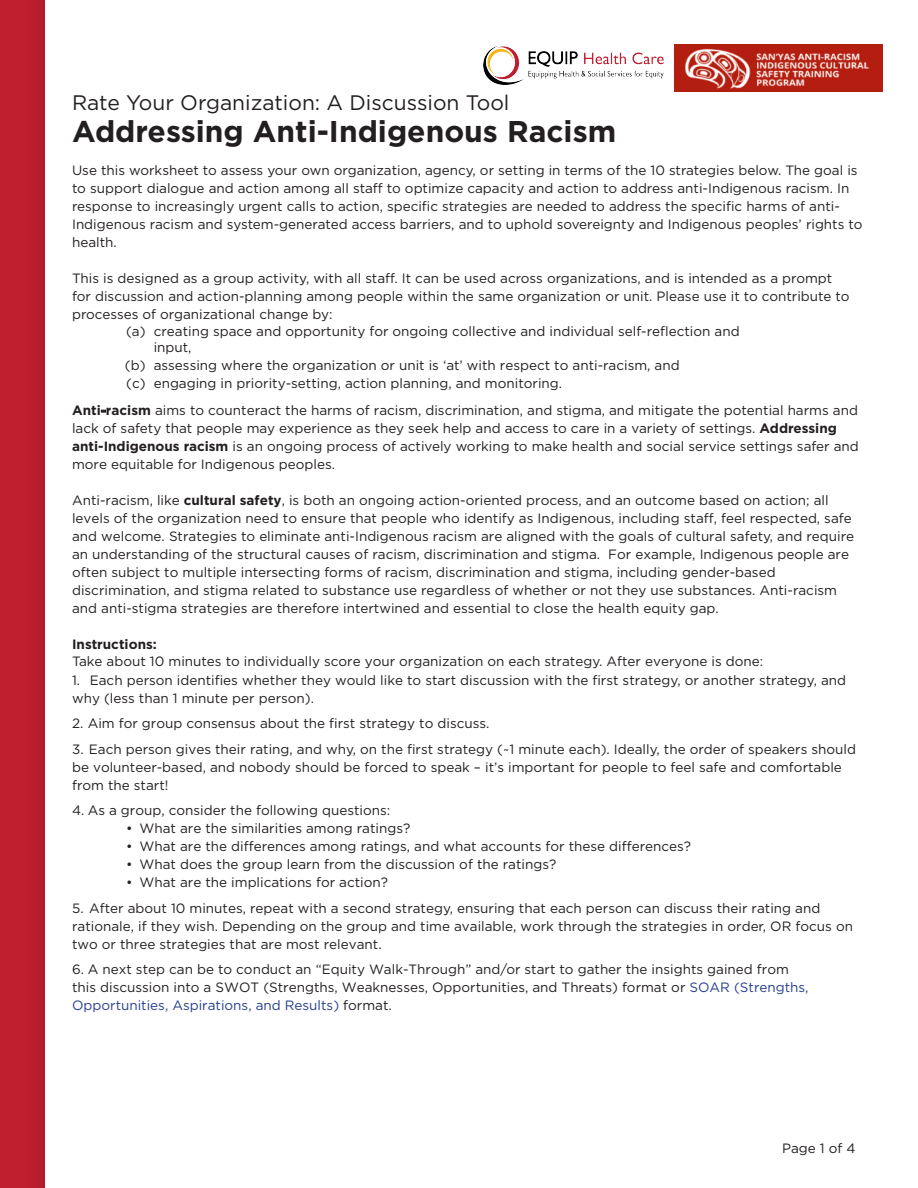
<style>
.page{position:relative;width:918px;height:1188px;background:#fff}
.page>*{position:absolute;margin:0;border:0;box-sizing:border-box;transform-origin:0 0}
.EQUIP_body_text{font:700 30px "Gotham";color:#231f20}
.Main_Subtitle_Headin{font:21px "Gotham";color:#231f20}
.EQUIP_body_text-2{font:13.5px/18px "Gotham";color:#231f20}
.t1{font:13.5px "Gotham";color:#221e1f}
.s1{font-weight:700}
.s2{color:#253f8e}
</style>
<div class="page">
<div style="left:0;top:0;width:45px;height:1188px;background:#bf1f2e"></div>
<img style="left:483px;top:46px;width:180px;height:39px">
<img style="left:675px;top:44px;width:207px;height:47px">
<p class="Main_Subtitle_Headin" style="left:72px;top:89px;width:439px">Rate Your Organization: A Discussion Tool</p>
<p class="EQUIP_body_text" style="left:72px;top:112px;width:546px">Addressing Anti-Indigenous Racism</p>
<p class="EQUIP_body_text-2" style="left:72px;top:161px;width:792px">Use this worksheet to assess your own organization, agency, or setting in terms of the 10 strategies below. The goal is to support dialogue and action among all staff to optimize capacity and action to address anti-Indigenous racism. In response to increasingly urgent calls to action, specific strategies are needed to address the specific harms of anti-Indigenous racism and system-generated access barriers, and to uphold sovereignty and Indigenous peoples’ rights to health.</p>
<p class="EQUIP_body_text-2" style="left:72px;top:269px;width:779px">This is designed as a group activity, with all staff. It can be used across organizations, and is intended as a prompt for discussion and action-planning among people within the same organization or unit. Please use it to contribute to processes of organizational change by:</p>
<p class="EQUIP_body_text-2" style="left:154px;top:323px;width:587px;line-height:16.2px;text-indent:-28px">(a) creating space and opportunity for ongoing collective and individual self-reflection and input,</p>
<p class="EQUIP_body_text-2" style="left:125px;top:356px;width:556px">(b) assessing where the organization or unit is ‘at’ with respect to anti-racism, and (c) engaging in priority-setting, action planning, and monitoring.</p>
<p class="EQUIP_body_text-2" style="left:72px;top:401px;width:788px"><span class="s1">Anti-racism</span> aims to counteract the harms of racism, discrimination, and stigma, and mitigate the potential harms and lack of safety that people may experience as they seek help and access to care in a variety of settings. <span class="s1">Addressing anti-Indigenous racism</span> is an ongoing process of actively working to make health and social service settings safer and more equitable for Indigenous peoples.</p>
<p class="EQUIP_body_text-2" style="left:72px;top:491px;width:784px">Anti-racism, like <span class="s1">cultural safety</span>, is both an ongoing action-oriented process, and an outcome based on action; all levels of the organization need to ensure that people who identify as Indigenous, including staff, feel respected, safe and welcome. Strategies to eliminate anti-Indigenous racism are aligned with the goals of cultural safety, and require an understanding of the structural causes of racism, discrimination and stigma. For example, Indigenous people are often subject to multiple intersecting forms of racism, discrimination and stigma, including gender-based discrimination, and stigma related to substance use regardless of whether or not they use substances. Anti-racism and anti-stigma strategies are therefore intertwined and essential to close the health equity gap.</p>
<p class="EQUIP_body_text-2" style="left:72px;top:635px;width:693px;line-height:17.1px"><span class="s1">Instructions:<br></span>Take about 10 minutes to individually score your organization on each strategy. After everyone is done:</p>
<p class="EQUIP_body_text-2" style="left:72px;top:671px;width:776px">1. Each person identifies whether they would like to start discussion with the first strategy, or another strategy, and why (less than 1 minute per person).</p>
<p class="EQUIP_body_text-2" style="left:72px;top:714px;width:419px">2. Aim for group consensus about the first strategy to discuss.</p>
<p class="EQUIP_body_text-2" style="left:72px;top:740px;width:786px">3. Each person gives their rating, and why, on the first strategy (~1 minute each). Ideally, the order of speakers should be volunteer-based, and nobody should be forced to speak – it’s important for people to feel safe and comfortable from the start!</p>
<p class="EQUIP_body_text-2" style="left:72px;top:801px;width:320px">4. As a group, consider the following questions:</p>
<p class="EQUIP_body_text-2" style="left:126px;top:819px;width:286px">• What are the similarities among ratings?</p>
<p class="EQUIP_body_text-2" style="left:126px;top:837px;width:567px">• What are the differences among ratings, and what accounts for these differences?</p>
<p class="EQUIP_body_text-2" style="left:126px;top:855px;width:432px">• What does the group learn from the discussion of the ratings?</p>
<p class="EQUIP_body_text-2" style="left:126px;top:873px;width:264px">• What are the implications for action?</p>
<p class="EQUIP_body_text-2" style="left:72px;top:899px;width:782px">5. After about 10 minutes, repeat with a second strategy, ensuring that each person can discuss their rating and rationale, if they wish. Depending on the group and time available, work through the strategies in order, OR focus on two or three strategies that are most relevant.</p>
<p class="EQUIP_body_text-2" style="left:72px;top:960px;width:738px">6. A next step can be to conduct an “Equity Walk-Through” and/or start to gather the insights gained from this discussion into a SWOT (Strengths, Weaknesses, Opportunities, and Threats) format or <span class="s2">SOAR (Strengths,<br>Opportunities, Aspirations, and Results)</span> format.</p>
<p class="t1" style="left:782px;top:1140px;width:75px">Page 1 of 4</p>
</div>
